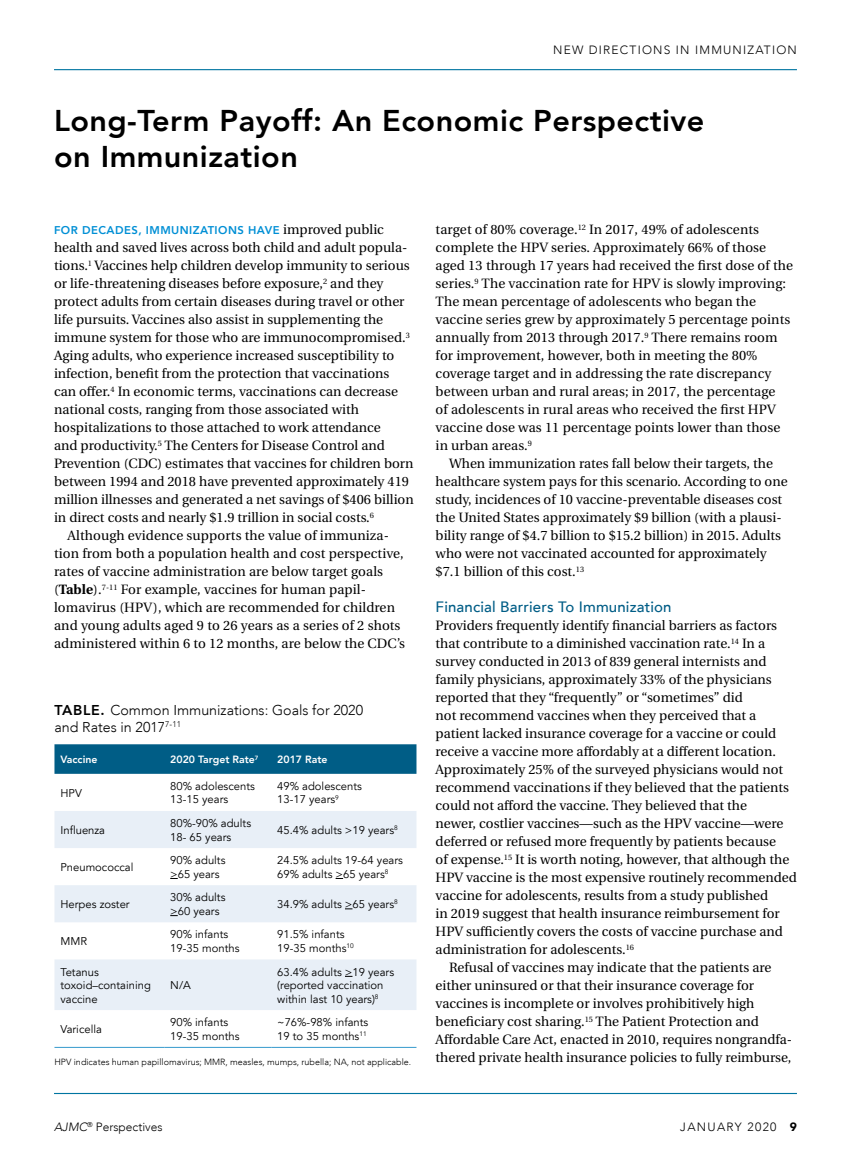
<style>
.page{position:relative;width:851px;height:1161px;background:#fff}
.page>*{position:absolute;margin:0;border:0;box-sizing:border-box;transform-origin:0 0}
.t1{font:800 30px/36px "Avenir";letter-spacing:.015em;color:#000}
.t2{font:500 15px "Avenir";letter-spacing:.01em;color:#005d86}
.t3{font:300 14.25px/16.5px "Avenir";color:#000}
.t4{font:13.5px/18px "Heuristica";color:#000}
.t5{font:300 12px "Avenir";letter-spacing:.1em;color:#000}
.t6{font:300 12px "Avenir";color:#000}
.t7{font:11.25px/13.5px "Avenir";color:#000}
.t8{font:800 11.25px "Avenir";letter-spacing:.04em;color:#008fd5}
.t9{font:800 10.5px "Avenir";color:#fff}
.t10{font:300 9px "Avenir";color:#000}
.s1{font-family:"Heuristica";font-weight:400;font-size:13.5px;color:#000}
.s2{font-weight:700}
.s3{font-weight:800}
.s4{font-style:italic}
.s5{font-weight:900}
</style>
<div class="page">
<hr style="left:54px;top:1093px;width:742px;height:1px;background:#0075a1">
<hr style="left:54px;top:69px;width:742px;height:1px;background:#0075a1">
<svg style="left:54px;top:744px;width:362px;height:30px;background:#045f88"></svg>
<svg style="left:54px;top:811px;width:362px;height:199px;fill:#e8eff7"></svg>
<hr style="left:54px;top:1047px;width:110px;height:1px;background:#3599cc">
<hr style="left:164px;top:1047px;width:107px;height:1px;background:#3599cc">
<hr style="left:271px;top:1047px;width:145px;height:1px;background:#3599cc">
<p class="t5" style="left:553px;top:43px;width:245px">NEW DIRECTIONS IN IMMUNIZATION</p>
<h1 class="t1" style="left:54px;top:102px;width:652px">Long-Term Payoff: An Economic Perspective on Immunization</h1>
<p class="t8" style="left:54px;top:223px;width:331px">FOR DECADES, IMMUNIZATIONS HAVE <span class="s1">improved public</span></p>
<p class="t4" style="left:54px;top:239px;width:355px">health and saved lives across both child and adult popula-</p>
<p class="t4" style="left:54px;top:257px;width:357px">tions.<sup>1</sup> Vaccines help children develop immunity to serious</p>
<p class="t4" style="left:54px;top:275px;width:331px">or life-threatening diseases before exposure,<sup>2</sup> and they</p>
<p class="t4" style="left:54px;top:293px;width:352px">protect adults from certain diseases during travel or other</p>
<p class="t4" style="left:54px;top:311px;width:330px">life pursuits. Vaccines also assist in supplementing the</p>
<p class="t4" style="left:54px;top:329px;width:357px">immune system for those who are immunocompromised.<sup>3</sup></p>
<p class="t4" style="left:54px;top:347px;width:342px">Aging adults, who experience increased susceptibility to</p>
<p class="t4" style="left:54px;top:365px;width:337px">infection, benefit from the protection that vaccinations</p>
<p class="t4" style="left:54px;top:383px;width:345px">can offer.<sup>4</sup> In economic terms, vaccinations can decrease</p>
<p class="t4" style="left:54px;top:401px;width:306px">national costs, ranging from those associated with</p>
<p class="t4" style="left:54px;top:419px;width:328px">hospitalizations to those attached to work attendance</p>
<p class="t4" style="left:54px;top:437px;width:332px">and productivity.<sup>5</sup> The Centers for Disease Control and</p>
<p class="t4" style="left:54px;top:455px;width:361px">Prevention (CDC) estimates that vaccines for children born</p>
<p class="t4" style="left:54px;top:473px;width:356px">between 1994 and 2018 have prevented approximately 419</p>
<p class="t4" style="left:54px;top:491px;width:361px">million illnesses and generated a net savings of $406 billion</p>
<p class="t4" style="left:54px;top:509px;width:321px">in direct costs and nearly $1.9 trillion in social costs.<sup>6</sup></p>
<p class="t4" style="left:68px;top:527px;width:323px">Although evidence supports the value of immuniza-</p>
<p class="t4" style="left:54px;top:545px;width:351px">tion from both a population health and cost perspective,</p>
<p class="t4" style="left:54px;top:563px;width:330px">rates of vaccine administration are below target goals</p>
<p class="t4" style="left:54px;top:581px;width:313px">(<span class="s2">Table</span>).<sup>7-11</sup> For example, vaccines for human papil-</p>
<p class="t4" style="left:54px;top:599px;width:342px">lomavirus (HPV), which are recommended for children</p>
<p class="t4" style="left:54px;top:617px;width:348px">and young adults aged 9 to 26 years as a series of 2 shots</p>
<p class="t4" style="left:54px;top:635px;width:352px">administered within 6 to 12 months, are below the CDC’s</p>
<p class="t3" style="left:54px;top:702px;width:310px"><span class="s3">TABLE.</span> Common Immunizations: Goals for 2020 and Rates in 2017<sup>7-11</sup></p>
<p class="t9" style="left:60px;top:753px;width:38px">Vaccine</p>
<p class="t9" style="left:170px;top:753px;width:90px">2020 Target Rate<sup>7</sup></p>
<p class="t9" style="left:277px;top:753px;width:52px">2017 Rate</p>
<p class="t7" style="left:60px;top:786px;width:23px">HPV</p>
<p class="t7" style="left:170px;top:780px;width:86px">80% adolescents<br>13-15 years</p>
<p class="t7" style="left:277px;top:780px;width:86px">49% adolescents<br>13-17 years<sup>9</sup></p>
<p class="t7" style="left:60px;top:823px;width:46px">Influenza</p>
<p class="t7" style="left:170px;top:817px;width:82px">80%-90% adults<br>18- 65 years</p>
<p class="t7" style="left:277px;top:823px;width:122px">45.4% adults &gt;19 years<sup>8</sup></p>
<p class="t7" style="left:60px;top:861px;width:74px">Pneumococcal</p>
<p class="t7" style="left:170px;top:854px;width:57px">90% adults &gt;65 years</p>
<p class="t7" style="left:277px;top:854px;width:127px">24.5% adults 19-64 years<br>69% adults &gt;65 years<sup>8</sup></p>
<p class="t7" style="left:60px;top:898px;width:71px">Herpes zoster</p>
<p class="t7" style="left:170px;top:891px;width:57px">30% adults &gt;60 years</p>
<p class="t7" style="left:277px;top:898px;width:122px">34.9% adults &gt;65 years<sup>8</sup></p>
<p class="t7" style="left:60px;top:935px;width:28px">MMR</p>
<p class="t7" style="left:170px;top:928px;width:71px">90% infants<br>19-35 months</p>
<p class="t7" style="left:277px;top:928px;width:78px">91.5% infants<br>19-35 months<sup>10</sup></p>
<p class="t7" style="left:60px;top:965px;width:92px">Tetanus toxoid–containing vaccine</p>
<p class="t7" style="left:277px;top:965px;width:118px">63.4% adults &gt;19 years (reported vaccination within last 10 years)<sup>8</sup></p>
<p class="t7" style="left:170px;top:979px;width:22px">N/A</p>
<p class="t7" style="left:60px;top:1023px;width:43px">Varicella</p>
<p class="t7" style="left:170px;top:1016px;width:71px">90% infants<br>19-35 months</p>
<p class="t7" style="left:277px;top:1016px;width:93px">~76%-98% infants<br>19 to 35 months<sup>11</sup></p>
<p class="t10" style="left:54px;top:1057px;width:358px">HPV indicates human papillomavirus; MMR, measles, mumps, rubella; NA, not applicable.</p>
<p class="t4" style="left:435px;top:221px;width:359px">target of 80% coverage.<sup>12</sup> In 2017, 49% of adolescents complete the HPV series. Approximately 66% of those aged 13 through 17 years had received the first dose of the series.<sup>9</sup> The vaccination rate for HPV is slowly improving:<br>The mean percentage of adolescents who began the vaccine series grew by approximately 5 percentage points annually from 2013 through 2017.<sup>9</sup> There remains room for improvement, however, both in meeting the 80% coverage target and in addressing the rate discrepancy between urban and rural areas; in 2017, the percentage<br>of adolescents in rural areas who received the first HPV vaccine dose was 11 percentage points lower than those in urban areas.<sup>9</sup></p>
<p class="t4" style="left:435px;top:455px;width:353px;text-indent:14px">When immunization rates fall below their targets, the healthcare system pays for this scenario. According to one study, incidences of 10 vaccine-preventable diseases cost the United States approximately $9 billion (with a plausi&shy;bility range of $4.7 billion to $15.2 billion) in 2015. Adults who were not vaccinated accounted for approximately $7.1 billion of this cost.<sup>13</sup></p>
<p class="t2" style="left:435px;top:598px;width:237px">Financial Barriers To Immunization</p>
<p class="t4" style="left:435px;top:617px;width:343px">Providers frequently identify financial barriers as factors</p>
<p class="t4" style="left:435px;top:635px;width:331px">that contribute to a diminished vaccination rate.<sup>14</sup> In a</p>
<p class="t4" style="left:435px;top:653px;width:332px">survey conducted in 2013 of 839 general internists and</p>
<p class="t4" style="left:435px;top:671px;width:337px">family physicians, approximately 33% of the physicians</p>
<p class="t4" style="left:435px;top:689px;width:309px">reported that they “frequently” or “sometimes” did</p>
<p class="t4" style="left:435px;top:707px;width:322px">not recommend vaccines when they perceived that a</p>
<p class="t4" style="left:435px;top:725px;width:342px">patient lacked insurance coverage for a vaccine or could</p>
<p class="t4" style="left:435px;top:743px;width:342px">receive a vaccine more affordably at a different location.</p>
<p class="t4" style="left:435px;top:761px;width:349px">Approximately 25% of the surveyed physicians would not</p>
<p class="t4" style="left:435px;top:778px;width:355px">recommend vaccinations if they believed that the patients</p>
<p class="t4" style="left:435px;top:796px;width:313px">could not afford the vaccine. They believed that the</p>
<p class="t4" style="left:435px;top:814px;width:349px">newer, costlier vaccines—such as the HPV vaccine—were</p>
<p class="t4" style="left:435px;top:832px;width:342px">deferred or refused more frequently by patients because</p>
<p class="t4" style="left:435px;top:851px;width:355px">of expense.<sup>15</sup> It is worth noting, however, that although the</p>
<p class="t4" style="left:435px;top:869px;width:363px">HPV vaccine is the most expensive routinely recommended</p>
<p class="t4" style="left:435px;top:887px;width:334px">vaccine for adolescents, results from a study published</p>
<p class="t4" style="left:435px;top:905px;width:345px">in 2019 suggest that health insurance reimbursement for</p>
<p class="t4" style="left:435px;top:923px;width:349px">HPV sufficiently covers the costs of vaccine purchase and</p>
<p class="t4" style="left:435px;top:941px;width:200px">administration for adolescents.<sup>16</sup></p>
<p class="t4" style="left:449px;top:959px;width:324px">Refusal of vaccines may indicate that the patients are</p>
<p class="t4" style="left:435px;top:977px;width:320px">either uninsured or that their insurance coverage for</p>
<p class="t4" style="left:435px;top:995px;width:320px">vaccines is incomplete or involves prohibitively high</p>
<p class="t4" style="left:435px;top:1013px;width:325px">beneficiary cost sharing.<sup>15</sup> The Patient Protection and</p>
<p class="t4" style="left:435px;top:1031px;width:358px">Affordable Care Act, enacted in 2010, requires nongrandfa-</p>
<p class="t4" style="left:435px;top:1049px;width:357px">thered private health insurance policies to fully reimburse,</p>
<p class="t6" style="left:54px;top:1119px;width:110px"><span class="s4">AJMC</span><sup>®</sup> Perspectives</p>
<p class="t5" style="left:680px;top:1119px;width:118px">JANUARY 2020 <span class="s5">9</span></p>
</div>
